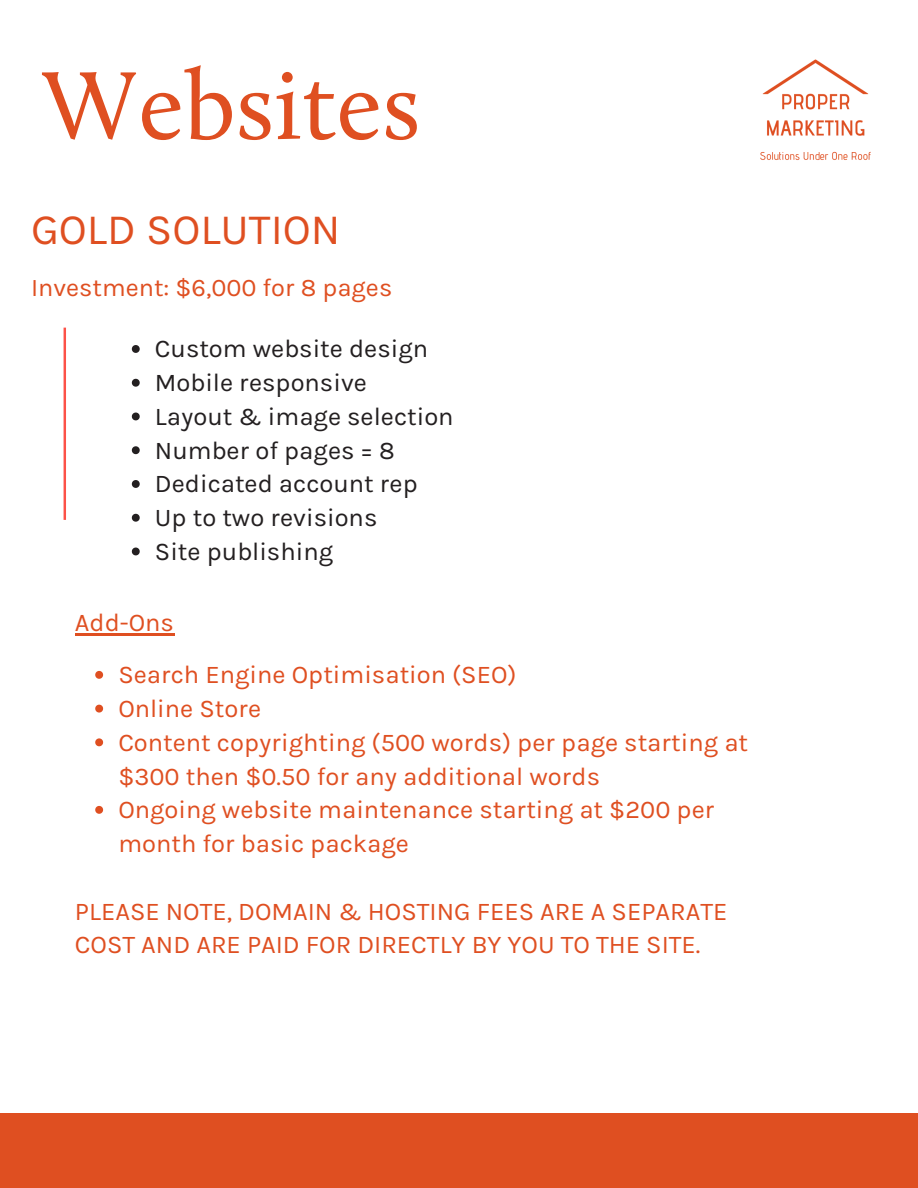
<style>
.page{position:relative;width:918px;height:1188px;background:#fff}
.page>*{position:absolute;margin:0;border:0;box-sizing:border-box;transform-origin:0 0}
.t1{font:99.6px "Calluna";color:#df4f21}
.t2{font:43.35px "Karla";color:#df4f21}
.t3{font:25.5px/33.8px "Karla";color:#df4f21}
.t4{font:25.5px/33.8px "Karla";color:#231f20}
.t5{font:25.35px "Karla";color:#df4f21}
</style>
<div class="page">
<svg style="left:64px;top:328px;width:2px;height:192px"></svg>
<div style="left:0;top:1114px;width:918px;height:74px;background:#df4f21"></div>
<svg style="left:132px;top:345px;width:8px;height:8px"></svg>
<svg style="left:132px;top:379px;width:8px;height:8px"></svg>
<svg style="left:132px;top:413px;width:8px;height:7px"></svg>
<svg style="left:132px;top:446px;width:8px;height:8px"></svg>
<svg style="left:132px;top:480px;width:8px;height:8px"></svg>
<svg style="left:132px;top:514px;width:8px;height:8px"></svg>
<svg style="left:132px;top:548px;width:8px;height:7px"></svg>
<img style="left:760px;top:59px;width:111px;height:101px">
<hr style="left:75px;top:633px;width:99px;height:2px;background:#df4f21">
<svg style="left:95px;top:671px;width:8px;height:8px"></svg>
<svg style="left:95px;top:705px;width:8px;height:8px"></svg>
<svg style="left:95px;top:738px;width:8px;height:8px"></svg>
<svg style="left:95px;top:806px;width:8px;height:8px"></svg>
<h1 class="t1" style="left:43px;top:64px;width:379px">Websites</h1>
<h2 class="t2" style="left:31px;top:204px;width:311px">GOLD SOLUTION</h2>
<p class="t5" style="left:31px;top:273px;width:363px">Investment: $6,000 for 8 pages</p>
<p class="t4" style="left:155px;top:332px;width:300px">Custom website design<br>Mobile responsive<br>Layout &amp; image selection<br>Number of pages = 8<br>Dedicated account rep<br>Up to two revisions<br>Site publishing</p>
<p class="t3" style="left:118px;top:596px;width:400px;line-height:52.3px;text-indent:-43px">Add-Ons<br>Search Engine Optimisation (SEO)</p>
<p class="t3" style="left:118px;top:692px;width:631px">Online Store<br>Content copyrighting (500 words) per page starting at $300 then $0.50 for any additional words<br>Ongoing website maintenance starting at $200 per month for basic package</p>
<p class="t3" style="left:75px;top:894px;width:654px">PLEASE NOTE, DOMAIN &amp; HOSTING FEES ARE A SEPARATE<br>COST AND ARE PAID FOR DIRECTLY BY YOU TO THE SITE.</p>
</div>
